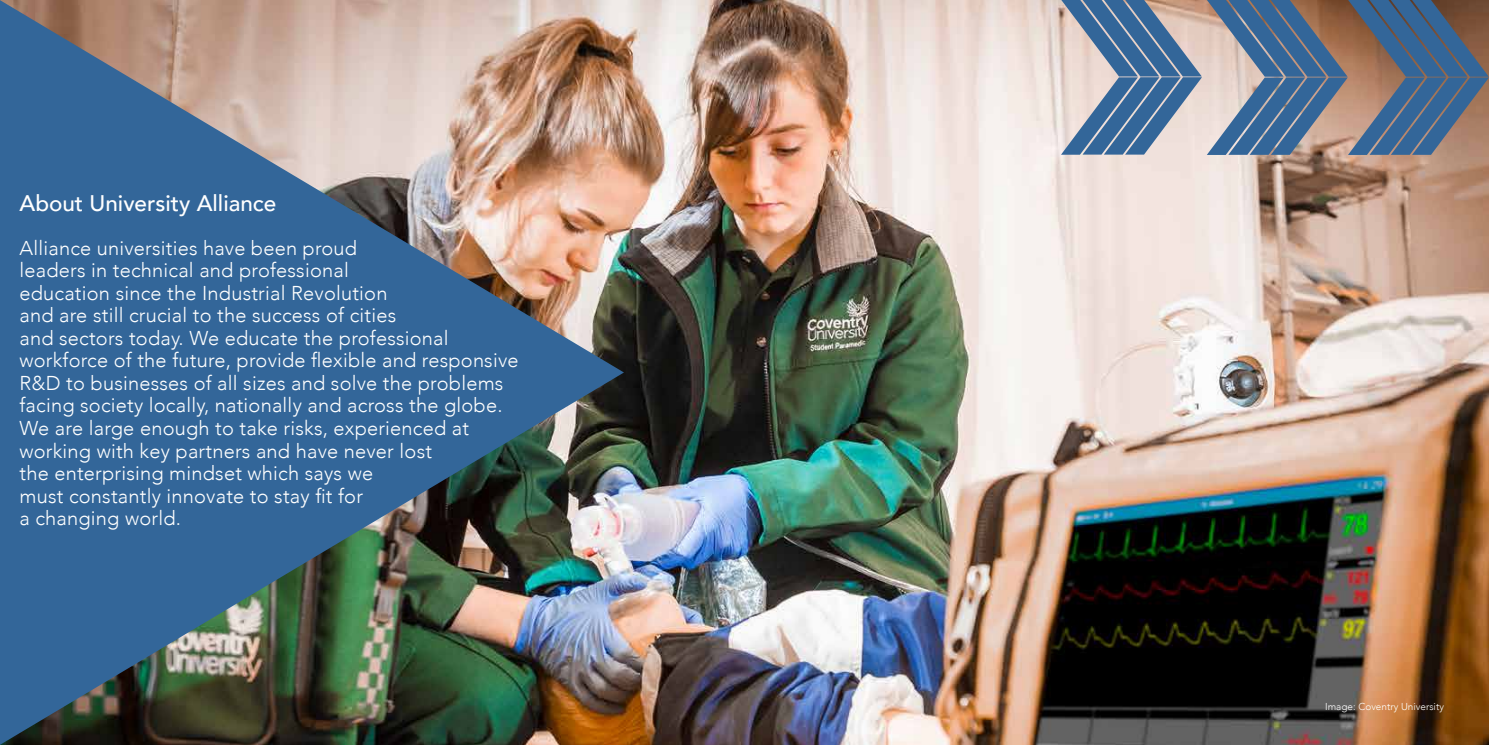
<style>
.page{position:relative;width:1489px;height:745px;background:#fff}
.page>*{position:absolute;margin:0;border:0;box-sizing:border-box;transform-origin:0 0}
.t1{font:500 22.5px "Avenir";color:#fff}
.t2{font:300 20px/22.5px "Avenir";letter-spacing:.01em;color:#fff}
.t3{font:300 10px "Avenir";color:#fff}
</style>
<div class="page">
<img style="left:624px;top:0;width:864px;height:744px">
<svg style="left:1060px;top:0;width:428px;height:155px;background:#788497"></svg>
<img style="left:0;top:0;width:624px;height:744px">
<p class="t1" style="left:19px;top:183px;width:258px">About University Alliance</p>
<p class="t2" style="left:19px;top:236px;width:500px">Alliance universities have been proud<br>leaders in technical and professional<br>education since the Industrial Revolution<br>and are still crucial to the success of cities<br>and sectors today. We educate the professional workforce of the future, provide flexible and responsive R&amp;D to businesses of all sizes and solve the problems facing society locally, nationally and across the globe.<br>We are large enough to take risks, experienced at working with key partners and have never lost<br>the enterprising mindset which says we<br>must constantly innovate to stay fit for<br>a changing world.</p>
<p class="t3" style="left:1324px;top:700px;width:120px">Image: Coventry University</p>
</div>
